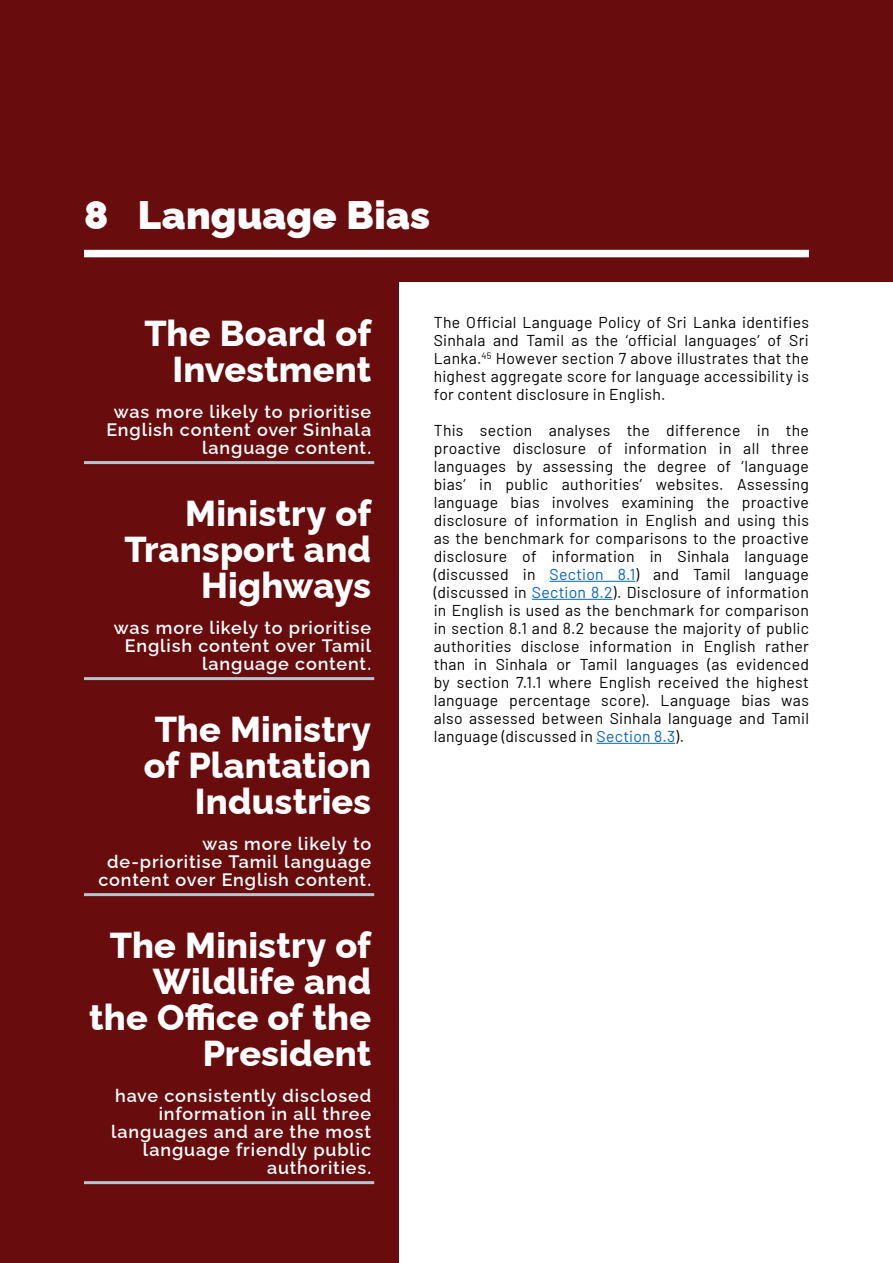
<style>
.page{position:relative;width:893px;height:1263px;background:#fff}
.page>*{position:absolute;margin:0;border:0;box-sizing:border-box;transform-origin:0 0}
.t1{font:900 39.75px "Raleway";letter-spacing:.01em;color:#fff}
.t2{font:800 36px/36px "Raleway";letter-spacing:.005em;color:#fff;text-align:right}
.t3{font:600 18px/18px "Raleway";letter-spacing:.045em;color:#fff;text-align:right}
.t4{font:15.75px/18px "Barlow";letter-spacing:.02em;color:#000;text-align:justify}
.s1{color:#0563c1}
</style>
<div class="page">
<div style="left:0;top:0;width:893px;height:282px;background:#680c0d"></div>
<div style="left:0;top:282px;width:398px;height:981px;background:#680c0d"></div>
<div style="left:84px;top:250px;width:725px;height:7px;background:#fff"></div>
<hr style="left:549px;top:581px;width:86px;height:1px;background:#0563c1">
<hr style="left:532px;top:599px;width:81px;height:1px;background:#0563c1">
<hr style="left:596px;top:743px;width:79px;height:1px;background:#0563c1">
<hr style="left:84px;top:461px;width:290px;height:3px;background:#b7c3cd">
<hr style="left:84px;top:677px;width:290px;height:3px;background:#b7c3cd">
<hr style="left:84px;top:893px;width:290px;height:3px;background:#b7c3cd">
<hr style="left:84px;top:1181px;width:290px;height:3px;background:#b7c3cd">
<h1 class="t1" style="left:84px;top:183px;width:348px">8 Language Bias</h1>
<h2 class="t2" style="left:144px;top:311px;width:228px">The Board of<br>Investment</h2>
<p class="t3" style="left:106px;top:401px;width:266px">was more likely to prioritise<br>English content over Sinhala language content.</p>
<h2 class="t2" style="left:124px;top:491px;width:248px">Ministry of<br>Transport and<br>Highways</h2>
<p class="t3" style="left:114px;top:617px;width:259px">was more likely to prioritise<br>English content over Tamil language content.</p>
<h2 class="t2" style="left:144px;top:707px;width:229px">The Ministry of Plantation<br>Industries</h2>
<p class="t3" style="left:98px;top:833px;width:274px">was more likely to de-prioritise Tamil language content over English content.</p>
<h2 class="t2" style="left:89px;top:923px;width:283px">The Ministry of<br>Wildlife and the Office of the<br>President</h2>
<p class="t3" style="left:111px;top:1085px;width:262px">have consistently disclosed information in all three languages and are the most language friendly public authorities.</p>
<p class="t4" style="left:434px;top:312px;width:377px">The Official Language Policy of Sri Lanka identifies Sinhala and Tamil as the ‘official languages’ of Sri Lanka.<sup>45</sup> However section 7 above illustrates that the highest aggregate score for language accessibility is for content disclosure in English.</p>
<p class="t4" style="left:434px;top:420px;width:377px">This section analyses the difference in the proactive disclosure of information in all three languages by assessing the degree of ‘language bias’ in public authorities’ websites. Assessing language bias involves examining the proactive disclosure of information in English and using this as the benchmark for comparisons to the proactive disclosure of information in Sinhala language (discussed in <span class="s1">Section 8.1</span>) and Tamil language (discussed in <span class="s1">Section 8.2</span>). Disclosure of information in English is used as the benchmark for comparison in section 8.1 and 8.2 because the majority of public authorities disclose information in English rather than in Sinhala or Tamil languages (as evidenced by section 7.1.1 where English received the highest language percentage score). Language bias was also assessed between Sinhala language and Tamil language (discussed in <span class="s1">Section 8.3</span>).</p>
</div>
